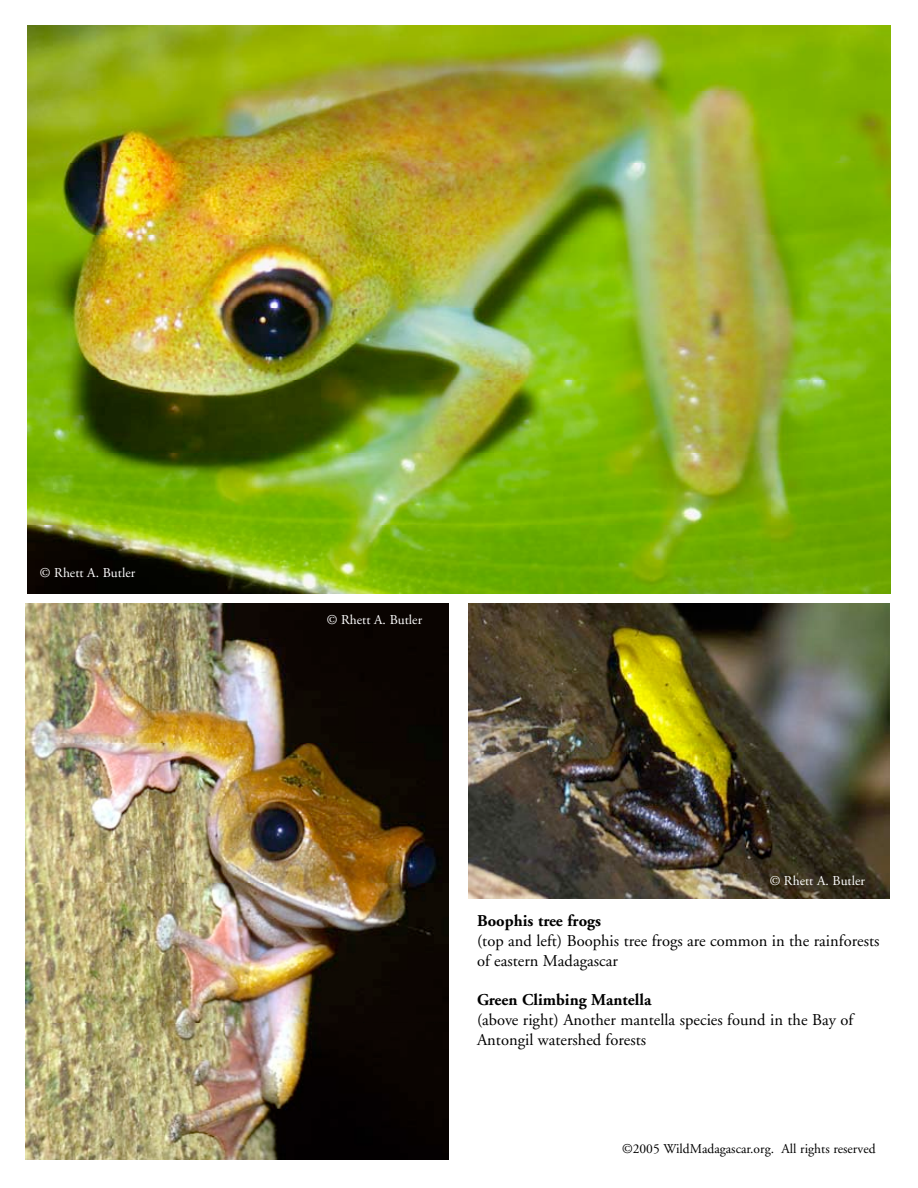
<style>
.page{position:relative;width:918px;height:1188px;background:#fff}
.page>*{position:absolute;margin:0;border:0;box-sizing:border-box;transform-origin:0 0}
.t1{font:16.5px/19.8px "Adobe Garamond";color:#000}
.t2{font:700 16.5px "Adobe Garamond";color:#000}
.t3{font:13.5px "Adobe Garamond";color:#fff}
.t4{font:13.5px "Adobe Garamond";color:#000}
</style>
<div class="page">
<img style="left:27px;top:26px;width:864px;height:568px">
<img style="left:26px;top:604px;width:423px;height:556px">
<img style="left:468px;top:604px;width:422px;height:295px">
<p class="t3" style="left:40px;top:567px;width:97px">© Rhett A. Butler</p>
<p class="t3" style="left:327px;top:615px;width:97px">© Rhett A. Butler</p>
<p class="t3" style="left:770px;top:876px;width:97px">© Rhett A. Butler</p>
<p class="t2" style="left:477px;top:914px;width:126px">Boophis tree frogs</p>
<p class="t1" style="left:477px;top:932px;width:404px">(top and left) Boophis tree frogs are common in the rainforests of eastern Madagascar</p>
<p class="t2" style="left:477px;top:994px;width:176px">Green Climbing Mantella</p>
<p class="t1" style="left:477px;top:1012px;width:378px">(above right) Another mantella species found in the Bay of<br>Antongil watershed forests</p>
<p class="t4" style="left:622px;top:1143px;width:255px">©2005 WildMadagascar.org. All rights reserved</p>
</div>
